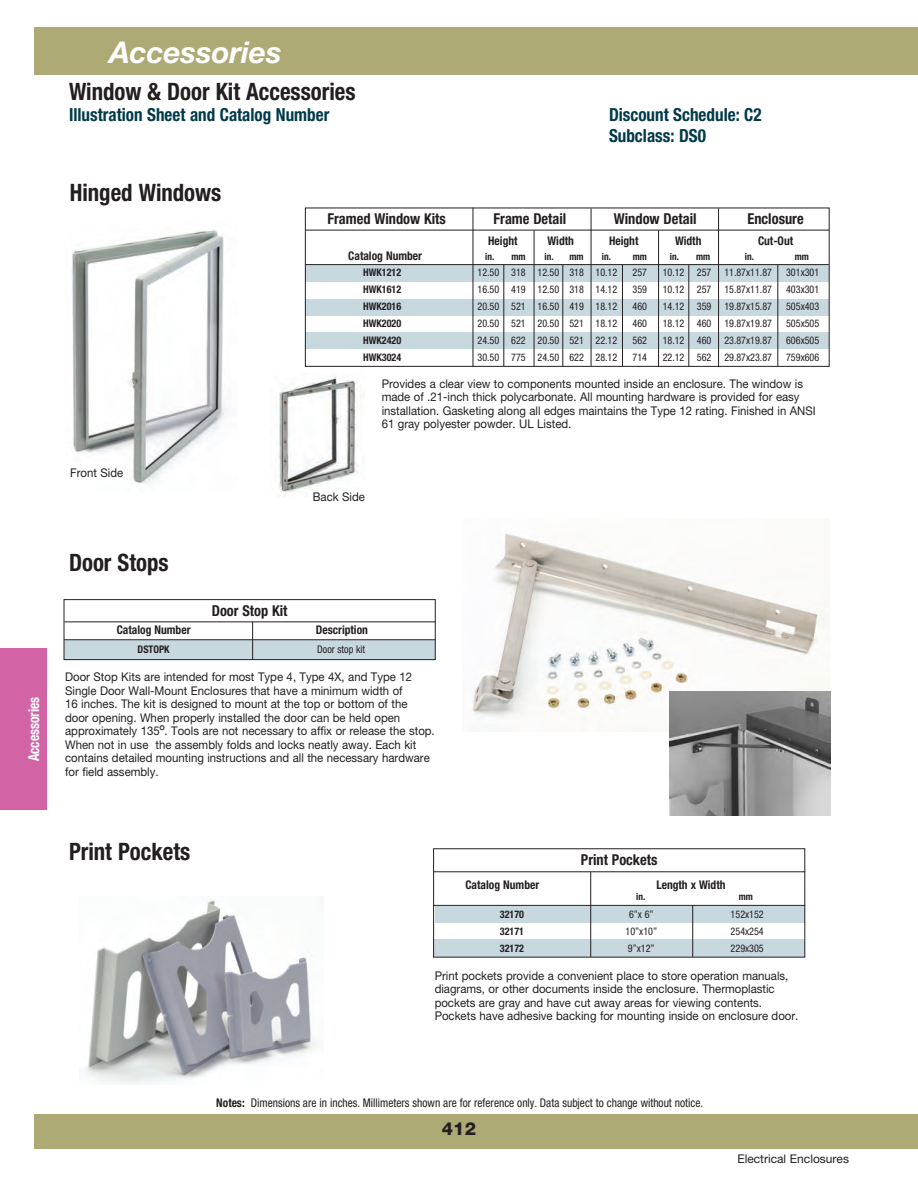
<style>
.page{position:relative;width:918px;height:1188px;background:#fff}
.page>*{position:absolute;margin:0;border:0;box-sizing:border-box;transform-origin:0 0}
.t1{font:italic 700 30px "Helvetica Neue LT Pro";color:#fff}
.t2{font:700 condensed 24px "Helvetica Neue LT Pro";color:#231f20;scale:.95 1}
.t3{font:700 condensed 18px/21px "Helvetica Neue LT Pro";color:#003a49;scale:.95 1}
.t4{font:800 18px "Helvetica Neue LT Pro";color:#231f20}
.t5{font:700 condensed 15px "Helvetica Neue LT Pro";color:#231f20;scale:.96 1}
.t6{font:700 condensed 15px "Helvetica Neue LT Pro";color:#fff;scale:.9 1}
.t7{font:12px/13.5px "Helvetica Neue LT Pro";color:#231f20;scale:.95 1}
.t8{font:condensed 12px "Helvetica Neue LT Pro";color:#231f20;scale:.95 1}
.t9{font:700 condensed 12px "Helvetica Neue LT Pro";color:#231f20;scale:.96 1}
.t10{font:12px "Helvetica Neue LT Pro";color:#231f20}
.t11{font:condensed 10.5px "Helvetica Neue LT Pro";color:#231f20;scale:.96 1}
.t12{font:700 condensed 10.5px "Helvetica Neue LT Pro";color:#231f20;scale:.96 1}
.t13{font:700 condensed 9.75px "Helvetica Neue LT Pro";color:#231f20;scale:.96 1}
.s1{font-size:22.5px}
.s2{font-weight:700}
</style>
<div class="page">
<div style="left:34px;top:1114px;width:884px;height:35px;background:#adaa75"></div>
<div style="left:34px;top:27px;width:884px;height:47px;background:#adaa75"></div>
<div style="left:305px;top:265px;width:524px;height:16px;background:#c8d8df"></div>
<div style="left:305px;top:300px;width:524px;height:16px;background:#c8d8df"></div>
<div style="left:305px;top:333px;width:524px;height:16px;background:#c8d8df"></div>
<div style="left:305px;top:208px;width:525px;height:159px;border:1px solid #231f20"></div>
<hr style="left:305px;top:264px;width:524px;height:1px;background:#231f20">
<hr style="left:305px;top:230px;width:524px;height:1px;background:#231f20">
<hr style="left:473px;top:208px;width:1px;height:158px;background:#231f20">
<hr style="left:534px;top:230px;width:1px;height:136px;background:#231f20">
<hr style="left:658px;top:230px;width:1px;height:136px;background:#231f20">
<hr style="left:591px;top:208px;width:1px;height:158px;background:#231f20">
<hr style="left:718px;top:208px;width:1px;height:158px;background:#231f20">
<img style="left:72px;top:230px;width:156px;height:256px">
<img style="left:278px;top:375px;width:83px;height:122px">
<hr style="left:503px;top:265px;width:1px;height:101px;background:#231f20">
<hr style="left:562px;top:265px;width:1px;height:101px;background:#231f20">
<hr style="left:622px;top:265px;width:1px;height:101px;background:#231f20">
<hr style="left:688px;top:265px;width:1px;height:102px;background:#231f20">
<hr style="left:777px;top:265px;width:1px;height:101px;background:#231f20">
<div style="left:65px;top:640px;width:370px;height:20px;background:#c8d8df"></div>
<div style="left:64px;top:599px;width:372px;height:61px;border:1px solid #231f20"></div>
<hr style="left:64px;top:639px;width:371px;height:1px;background:#231f20">
<hr style="left:64px;top:621px;width:371px;height:1px;background:#231f20">
<hr style="left:252px;top:622px;width:1px;height:38px;background:#231f20">
<img style="left:472px;top:533px;width:357px;height:199px">
<img style="left:670px;top:692px;width:160px;height:123px">
<div style="left:435px;top:906px;width:370px;height:16px;background:#c8d8df"></div>
<div style="left:434px;top:940px;width:370px;height:17px;background:#c8d8df"></div>
<div style="left:433px;top:848px;width:372px;height:110px;border:1px solid #231f20"></div>
<hr style="left:434px;top:905px;width:371px;height:1px;background:#231f20">
<hr style="left:434px;top:871px;width:371px;height:1px;background:#231f20">
<hr style="left:590px;top:872px;width:1px;height:85px;background:#231f20">
<hr style="left:692px;top:905px;width:1px;height:52px;background:#231f20">
<img style="left:83px;top:899px;width:237px;height:186px">
<div style="left:0;top:648px;width:47px;height:162px;background:#d264a6"></div>
<div style="left:66px;top:467px;width:61px;height:17px;background:#fff"></div>
<div style="left:308px;top:491px;width:61px;height:17px;background:#fff"></div>
<p class="t6" style="left:28px;top:761px;width:73px;rotate:-90deg">Accessories</p>
<h1 class="t1" style="left:109px;top:41px;width:174px">Accessories</h1>
<h2 class="t2" style="left:69px;top:82px;width:303px">Window &amp; Door Kit Accessories</h2>
<h3 class="t3" style="left:69px;top:105px;width:276px">Illustration Sheet and Catalog Number</h3>
<h3 class="t3" style="left:609px;top:105px;width:162px">Discount Schedule: C2<br>Subclass: DS0</h3>
<h2 class="t2" style="left:70px;top:184px;width:161px">Hinged Windows</h2>
<p class="t7" style="left:70px;top:467px;width:57px">Front Side</p>
<h2 class="t2" style="left:69px;top:553px;width:106px">Door Stops</h2>
<p class="t5" style="left:212px;top:605px;width:80px">Door Stop Kit</p>
<p class="t5" style="left:327px;top:213px;width:125px">Framed Window Kits</p>
<p class="t5" style="left:494px;top:213px;width:77px">Frame Detail</p>
<p class="t5" style="left:614px;top:213px;width:88px">Window Detail</p>
<p class="t5" style="left:748px;top:213px;width:60px">Enclosure</p>
<p class="t9" style="left:488px;top:236px;width:32px">Height</p>
<p class="t9" style="left:547px;top:236px;width:29px">Width</p>
<p class="t9" style="left:609px;top:236px;width:32px">Height</p>
<p class="t9" style="left:675px;top:236px;width:29px">Width</p>
<p class="t9" style="left:758px;top:236px;width:38px">Cut-Out</p>
<p class="t9" style="left:348px;top:251px;width:78px">Catalog Number</p>
<p class="t13" style="left:485px;top:253px;width:44px">in. mm</p>
<p class="t13" style="left:545px;top:253px;width:42px">in. mm</p>
<p class="t13" style="left:602px;top:253px;width:48px">in. mm</p>
<p class="t13" style="left:670px;top:253px;width:44px">in. mm</p>
<p class="t13" style="left:745px;top:253px;width:11px">in.</p>
<p class="t13" style="left:795px;top:253px;width:16px">mm</p>
<p class="t12" style="left:363px;top:269px;width:41px">HWK1212</p>
<p class="t11" style="left:478px;top:269px;width:147px">12.50 318 12.50 318 10.12</p>
<p class="t11" style="left:633px;top:269px;width:17px">257</p>
<p class="t11" style="left:663px;top:269px;width:115px">10.12 257 11.87x11.87</p>
<p class="t11" style="left:786px;top:269px;width:36px">301x301</p>
<p class="t12" style="left:363px;top:286px;width:41px">HWK1612</p>
<p class="t11" style="left:478px;top:286px;width:147px">16.50 419 12.50 318 14.12</p>
<p class="t11" style="left:633px;top:286px;width:17px">359</p>
<p class="t11" style="left:663px;top:286px;width:115px">10.12 257 15.87x11.87</p>
<p class="t11" style="left:786px;top:286px;width:36px">403x301</p>
<p class="t12" style="left:363px;top:303px;width:41px">HWK2016</p>
<p class="t11" style="left:478px;top:303px;width:147px">20.50 521 16.50 419 18.12</p>
<p class="t11" style="left:633px;top:303px;width:17px">460</p>
<p class="t11" style="left:663px;top:303px;width:115px">14.12 359 19.87x15.87</p>
<p class="t11" style="left:786px;top:303px;width:36px">505x403</p>
<p class="t12" style="left:363px;top:320px;width:41px">HWK2020</p>
<p class="t11" style="left:478px;top:320px;width:147px">20.50 521 20.50 521 18.12</p>
<p class="t11" style="left:633px;top:320px;width:17px">460</p>
<p class="t11" style="left:663px;top:320px;width:115px">18.12 460 19.87x19.87</p>
<p class="t11" style="left:786px;top:320px;width:36px">505x505</p>
<p class="t12" style="left:363px;top:336px;width:41px">HWK2420</p>
<p class="t11" style="left:478px;top:336px;width:147px">24.50 622 20.50 521 22.12</p>
<p class="t11" style="left:633px;top:336px;width:17px">562</p>
<p class="t11" style="left:663px;top:336px;width:115px">18.12 460 23.87x19.87</p>
<p class="t11" style="left:786px;top:336px;width:36px">606x505</p>
<p class="t12" style="left:363px;top:353px;width:41px">HWK3024</p>
<p class="t11" style="left:478px;top:353px;width:147px">30.50 775 24.50 622 28.12</p>
<p class="t11" style="left:633px;top:353px;width:17px">714</p>
<p class="t11" style="left:663px;top:353px;width:115px">22.12 562 29.87x23.87</p>
<p class="t11" style="left:786px;top:353px;width:36px">759x606</p>
<p class="t7" style="left:382px;top:378px;width:459px">Provides a clear view to components mounted inside an enclosure. The window is made of .21-inch thick polycarbonate. All mounting hardware is provided for easy installation. Gasketing along all edges maintains the Type 12 rating. Finished in ANSI 61 gray polyester powder. UL Listed.</p>
<p class="t7" style="left:313px;top:491px;width:57px">Back Side</p>
<p class="t9" style="left:117px;top:626px;width:78px">Catalog Number</p>
<p class="t9" style="left:316px;top:626px;width:56px">Description</p>
<p class="t12" style="left:138px;top:646px;width:35px">DSTOPK</p>
<p class="t11" style="left:317px;top:646px;width:51px">Door stop kit</p>
<p class="t7" style="left:65px;top:671px;width:391px">Door Stop Kits are intended for most Type 4, Type 4X, and Type 12<br>Single Door Wall-Mount Enclosures that have a minimum width of<br>16 inches. The kit is designed to mount at the top or bottom of the<br>door opening. When properly installed the door can be held open approximately 135<span class="s1">˚</span>. Tools are not necessary to affix or release the stop.<br>When not in use the assembly folds and locks neatly away. Each kit contains detailed mounting instructions and all the necessary hardware for field assembly.</p>
<h2 class="t2" style="left:69px;top:843px;width:129px">Print Pockets</h2>
<p class="t5" style="left:581px;top:854px;width:81px">Print Pockets</p>
<p class="t9" style="left:465px;top:881px;width:78px">Catalog Number</p>
<p class="t9" style="left:656px;top:881px;width:74px">Length x Width</p>
<p class="t13" style="left:636px;top:893px;width:11px">in.</p>
<p class="t13" style="left:739px;top:893px;width:16px">mm</p>
<p class="t12" style="left:500px;top:911px;width:27px">32170</p>
<p class="t11" style="left:629px;top:911px;width:27px">6”x 6”</p>
<p class="t11" style="left:731px;top:911px;width:36px">152x152</p>
<p class="t12" style="left:500px;top:928px;width:27px">32171</p>
<p class="t11" style="left:626px;top:928px;width:34px">10”x10”</p>
<p class="t11" style="left:731px;top:928px;width:36px">254x254</p>
<p class="t12" style="left:500px;top:945px;width:27px">32172</p>
<p class="t11" style="left:628px;top:945px;width:29px">9”x12”</p>
<p class="t11" style="left:731px;top:945px;width:36px">229x305</p>
<p class="t7" style="left:435px;top:970px;width:384px">Print pockets provide a convenient place to store operation manuals, diagrams, or other documents inside the enclosure. Thermoplastic pockets are gray and have cut away areas for viewing contents.<br>Pockets have adhesive backing for mounting inside on enclosure door.</p>
<p class="t8" style="left:216px;top:1099px;width:514px"><span class="s2">Notes:</span> Dimensions are in inches. Millimeters shown are for reference only. Data subject to change without notice.</p>
<h3 class="t4" style="left:442px;top:1122px;width:36px">412</h3>
<p class="t10" style="left:737px;top:1154px;width:113px">Electrical Enclosures</p>
</div>
